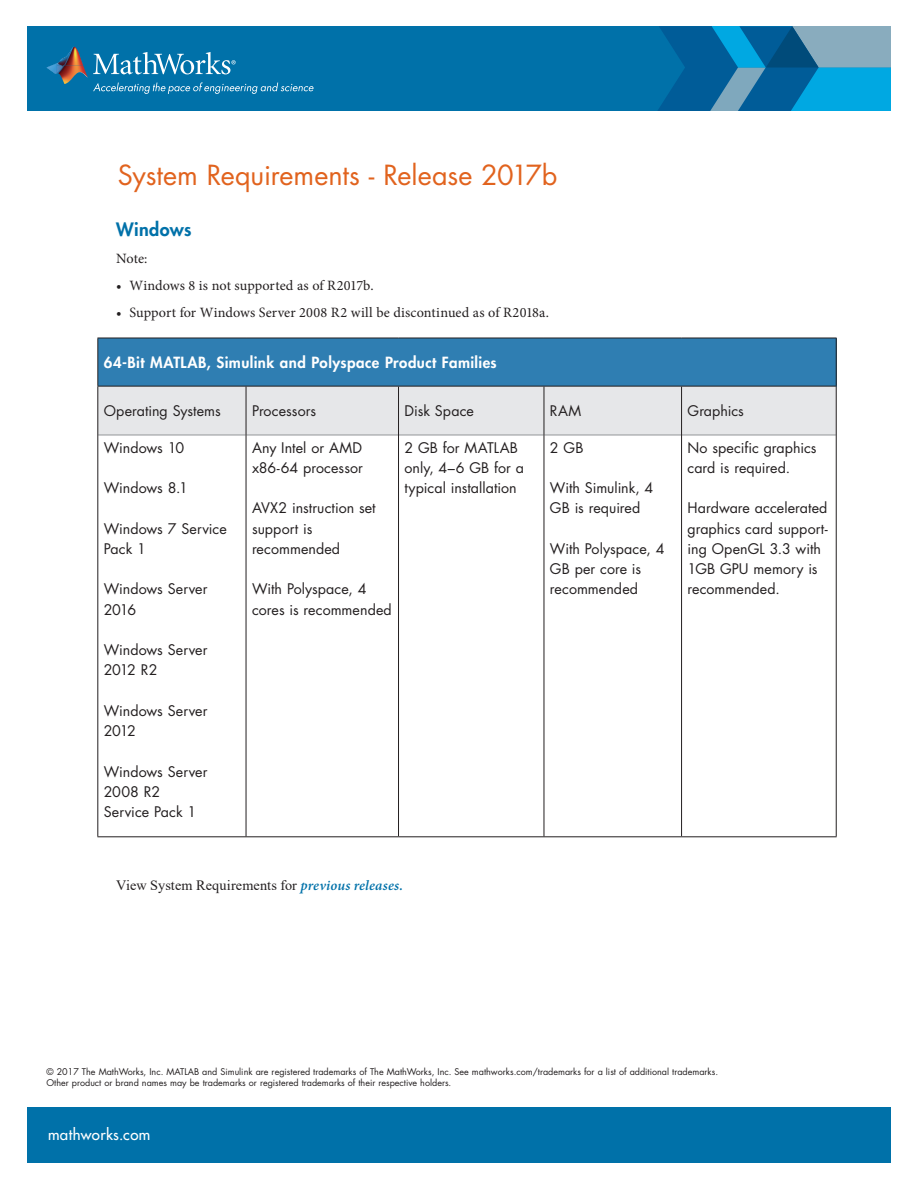
<style>
.page{position:relative;width:918px;height:1188px;background:#fff}
.page>*{position:absolute;margin:0;border:0;box-sizing:border-box;transform-origin:0 0}
.t1{font:27px "Futura Std";letter-spacing:-.005em;color:#e1631e}
.t2{font:800 18px "Futura Std";letter-spacing:.02em;color:#0071a9}
.Table_Headers{font:800 15px "Futura Std";letter-spacing:.025em;color:#fff}
.t3{font:500 15px "Futura Std";letter-spacing:.03em;color:#fff}
.table_body{font:14.25px/20.2px "Futura Std";letter-spacing:.005em;color:#231f20}
.t4{font:14.25px "Minion Pro";letter-spacing:.005em;color:#231f20}
.t5{font:14.25px "Times New Roman";letter-spacing:.005em;color:#231f20}
.t6{font:9px/11.2px "Futura Std";color:#231f20}
.s1{font-family:"Minion Pro";font-weight:600;font-style:italic;color:#0071a9}
</style>
<div class="page">
<div style="left:27px;top:1108px;width:864px;height:55px;background:#0071a9"></div>
<div style="left:27px;top:26px;width:864px;height:85px;background:#0071a9"></div>
<img style="left:57px;top:47px;width:26px;height:18px">
<svg style="left:46px;top:63px;width:11px;height:11px"></svg>
<img style="left:57px;top:65px;width:31px;height:19px">
<svg style="left:93px;top:82px;width:221px;height:12px"></svg>
<svg style="left:93px;top:52px;width:143px;height:22px"></svg>
<svg style="left:658px;top:26px;width:233px;height:85px;background:#2082b2"></svg>
<div style="left:98px;top:338px;width:738px;height:48px;background:#2f7eb2"></div>
<div style="left:98px;top:387px;width:738px;height:48px;background:#e6e7e9"></div>
<hr style="left:98px;top:435px;width:148px;height:1px;background:#939598">
<hr style="left:246px;top:435px;width:152px;height:1px;background:#939598">
<hr style="left:399px;top:435px;width:145px;height:1px;background:#939598">
<hr style="left:544px;top:435px;width:137px;height:1px;background:#939598">
<hr style="left:682px;top:435px;width:154px;height:1px;background:#939598">
<hr style="left:246px;top:387px;width:1px;height:48px;background:#231f20">
<hr style="left:246px;top:435px;width:1px;height:401px;background:#231f20">
<hr style="left:398px;top:387px;width:1px;height:48px;background:#231f20">
<hr style="left:398px;top:435px;width:1px;height:401px;background:#231f20">
<hr style="left:544px;top:387px;width:1px;height:48px;background:#231f20">
<hr style="left:681px;top:387px;width:1px;height:48px;background:#231f20">
<hr style="left:544px;top:435px;width:1px;height:401px;background:#231f20">
<hr style="left:681px;top:435px;width:1px;height:401px;background:#231f20">
<hr style="left:97px;top:387px;width:1px;height:48px;background:#231f20">
<hr style="left:836px;top:387px;width:1px;height:48px;background:#231f20">
<hr style="left:97px;top:435px;width:1px;height:401px;background:#231f20">
<hr style="left:836px;top:435px;width:1px;height:401px;background:#231f20">
<hr style="left:97px;top:836px;width:149px;height:1px;background:#231f20">
<hr style="left:246px;top:836px;width:153px;height:1px;background:#231f20">
<hr style="left:399px;top:836px;width:145px;height:1px;background:#231f20">
<hr style="left:544px;top:836px;width:138px;height:1px;background:#231f20">
<hr style="left:682px;top:836px;width:155px;height:1px;background:#231f20">
<hr style="left:97px;top:338px;width:149px;height:1px;background:#231f20">
<hr style="left:97px;top:338px;width:1px;height:48px;background:#231f20">
<hr style="left:246px;top:338px;width:153px;height:1px;background:#231f20">
<hr style="left:399px;top:338px;width:145px;height:1px;background:#231f20">
<hr style="left:544px;top:338px;width:138px;height:1px;background:#231f20">
<hr style="left:682px;top:338px;width:155px;height:1px;background:#231f20">
<hr style="left:836px;top:338px;width:1px;height:48px;background:#231f20">
<hr style="left:97px;top:386px;width:149px;height:1px;background:#231f20">
<hr style="left:246px;top:386px;width:153px;height:1px;background:#231f20">
<hr style="left:399px;top:386px;width:145px;height:1px;background:#231f20">
<hr style="left:544px;top:386px;width:138px;height:1px;background:#231f20">
<hr style="left:682px;top:386px;width:155px;height:1px;background:#231f20">
<p class="t1" style="left:118px;top:158px;width:441px">System Requirements - Release 2017b</p>
<p class="t2" style="left:116px;top:218px;width:77px">Windows</p>
<p class="t4" style="left:116px;top:248px;width:33px">Note:</p>
<p class="t4" style="left:116px;top:275px;width:259px">• Windows 8 is not supported as of R2017b.</p>
<p class="t4" style="left:116px;top:302px;width:435px">• Support for Windows Server 2008 R2 will be discontinued as of R2018a.</p>
<p class="Table_Headers" style="left:104px;top:353px;width:394px">64-Bit MATLAB, Simulink and Polyspace Product Families</p>
<p class="table_body" style="left:104px;top:401px;width:118px">Operating Systems</p>
<p class="table_body" style="left:252px;top:401px;width:66px">Processors</p>
<p class="table_body" style="left:405px;top:401px;width:71px">Disk Space</p>
<p class="table_body" style="left:550px;top:401px;width:33px">RAM</p>
<p class="table_body" style="left:688px;top:401px;width:58px">Graphics</p>
<p class="table_body" style="left:104px;top:438px;width:82px">Windows 10</p>
<p class="table_body" style="left:104px;top:478px;width:86px">Windows 8.1</p>
<p class="table_body" style="left:104px;top:519px;width:125px">Windows 7 Service<br>Pack 1</p>
<p class="table_body" style="left:104px;top:579px;width:105px">Windows Server<br>2016</p>
<p class="table_body" style="left:104px;top:640px;width:105px">Windows Server<br>2012 R2</p>
<p class="table_body" style="left:104px;top:701px;width:105px">Windows Server<br>2012</p>
<p class="table_body" style="left:104px;top:762px;width:105px">Windows Server<br>2008 R2</p>
<p class="table_body" style="left:104px;top:802px;width:94px">Service Pack 1</p>
<p class="table_body" style="left:405px;top:438px;width:121px">2 GB for MATLAB only, 4–6 GB for a typical installation</p>
<p class="table_body" style="left:550px;top:438px;width:35px">2 GB</p>
<p class="table_body" style="left:688px;top:438px;width:131px">No specific graphics card is required.</p>
<p class="table_body" style="left:688px;top:498px;width:142px">Hardware accelerated graphics card support&shy;ing OpenGL 3.3 with<br>1GB GPU memory is recommended.</p>
<p class="table_body" style="left:252px;top:438px;width:112px">Any Intel or AMD x86-64 processor</p>
<p class="table_body" style="left:252px;top:498px;width:125px">AVX2 instruction set support is recommended</p>
<p class="table_body" style="left:252px;top:579px;width:141px">With Polyspace, 4 cores is recommended</p>
<p class="table_body" style="left:550px;top:478px;width:105px">With Simulink, 4<br>GB is required</p>
<p class="table_body" style="left:550px;top:539px;width:116px">With Polyspace, 4<br>GB per core is recommended</p>
<p class="t5" style="left:116px;top:876px;width:288px">View System Requirements for <span class="s1">previous releases.</span></p>
<p class="t6" style="left:46px;top:1066px;width:673px">© 2017 The MathWorks, Inc. MATLAB and Simulink are registered trademarks of The MathWorks, Inc. See mathworks.com/trademarks for a list of additional trademarks.<br>Other product or brand names may be trademarks or registered trademarks of their respective holders.</p>
<p class="t3" style="left:48px;top:1125px;width:104px">mathworks.com</p>
</div>
